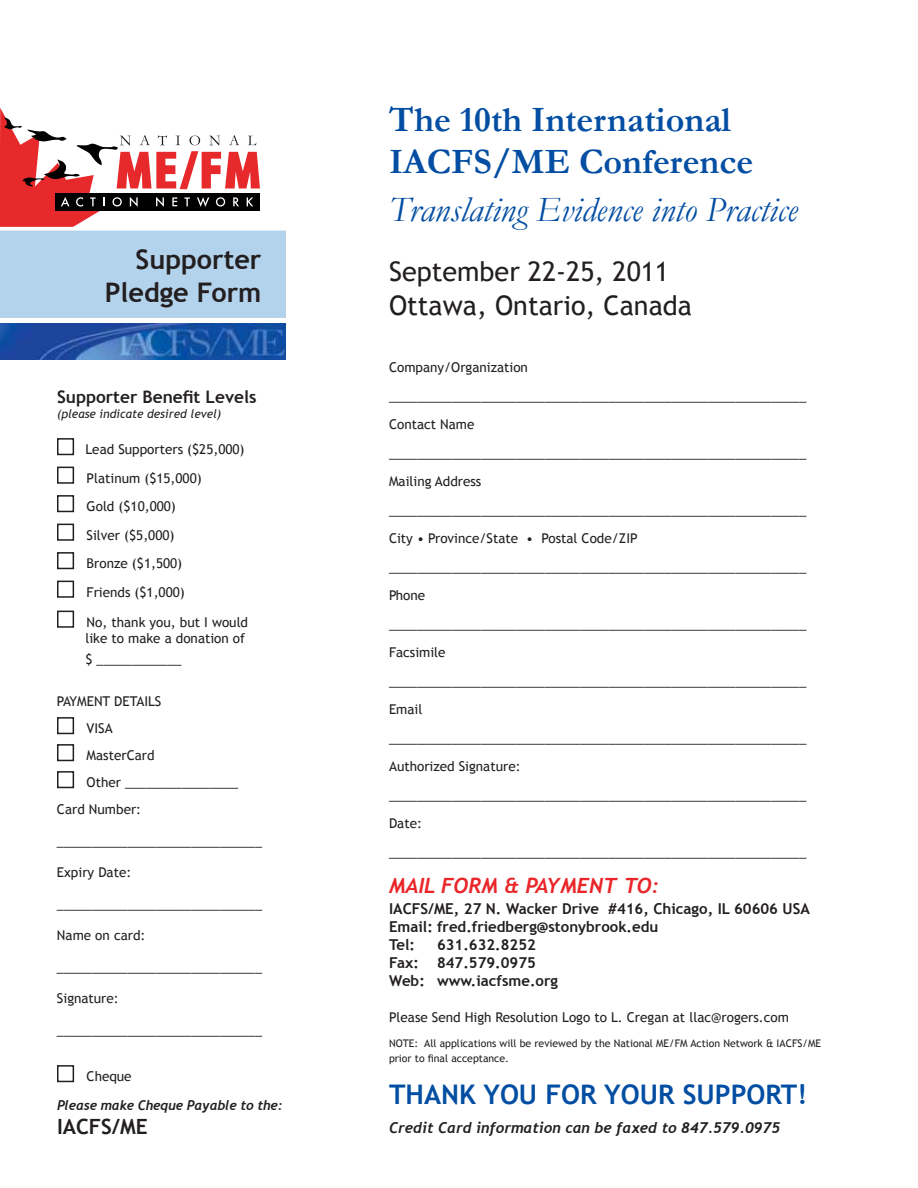
<style>
.page{position:relative;width:918px;height:1188px;background:#fff}
.page>*{position:absolute;margin:0;border:0;box-sizing:border-box;transform-origin:0 0}
.t1{font:700 36px/42px "Garamond";color:#034ea2}
.t2{font:italic 36px "Garamond";color:#034ea2}
.t3{font:27px/34.5px "Trebuchet MS";color:#231f20}
.t4{font:700 27px "Trebuchet MS";color:#034ea2}
.t5{font:700 27px/33px "Trebuchet MS";color:#231f20;text-align:right}
.t6{font:italic 700 21px "Trebuchet";color:#e9262a}
.t7{font:700 21px "Trebuchet MS";color:#231f20}
.t8{font:700 17.25px "Trebuchet MS";color:#231f20}
.t9{font:700 15px/18px "Trebuchet MS";color:#231f20}
.t10{font:italic 700 15px "Trebuchet";color:#231f20}
.t11{font:13.5px/28.5px "Trebuchet MS";color:#231f20}
.t12{font:italic 700 13.5px "Trebuchet";letter-spacing:-.01em;color:#231f20}
.t13{font:italic 12px "Trebuchet MS";color:#231f20}
.t14{font:10.5px/15px "Trebuchet MS";color:#231f20}
</style>
<div class="page">
<svg style="left:0;top:108px;width:260px;height:119px"></svg>
<div style="left:0;top:230px;width:286px;height:88px;background:#b3d3ed"></div>
<hr style="left:0;top:228px;width:298px;height:3px;background:#fff">
<div style="left:57px;top:438px;width:17px;height:17px;border:2px solid #231f20"></div>
<div style="left:57px;top:467px;width:17px;height:17px;border:2px solid #231f20"></div>
<div style="left:57px;top:495px;width:17px;height:17px;border:2px solid #231f20"></div>
<div style="left:57px;top:524px;width:17px;height:17px;border:2px solid #231f20"></div>
<div style="left:57px;top:552px;width:17px;height:17px;border:2px solid #231f20"></div>
<div style="left:57px;top:581px;width:17px;height:17px;border:2px solid #231f20"></div>
<div style="left:57px;top:611px;width:17px;height:17px;border:2px solid #231f20"></div>
<div style="left:57px;top:717px;width:17px;height:17px;border:2px solid #231f20"></div>
<div style="left:57px;top:744px;width:17px;height:17px;border:2px solid #231f20"></div>
<div style="left:57px;top:771px;width:17px;height:17px;border:2px solid #231f20"></div>
<div style="left:57px;top:1065px;width:17px;height:17px;border:2px solid #231f20"></div>
<img style="left:0;top:324px;width:286px;height:36px">
<h2 class="t5" style="left:105px;top:243px;width:158px">Supporter<br>Pledge Form</h2>
<p class="t8" style="left:57px;top:387px;width:201px">Supporter Benefit Levels</p>
<p class="t13" style="left:57px;top:407px;width:166px">(please indicate desired level)</p>
<p class="t11" style="left:86px;top:436px;width:161px">Lead Supporters ($25,000)<br>Platinum ($15,000)<br>Gold ($10,000)<br>Silver ($5,000)<br>Bronze ($1,500)<br>Friends ($1,000)</p>
<p class="t11" style="left:85px;top:614px;width:164px;line-height:16.5px">No, thank you, but I would like to make a donation of</p>
<p class="t11" style="left:85px;top:646px;width:98px">$ ____________</p>
<p class="t11" style="left:57px;top:688px;width:65px">PAYMENT DETAILS</p>
<p class="t11" style="left:87px;top:715px;width:15px">VISA</p>
<p class="t11" style="left:87px;top:742px;width:70px">MasterCard</p>
<p class="t11" style="left:87px;top:769px;width:153px">Other ________________</p>
<p class="t11" style="left:57px;top:796px;width:86px">Card Number:</p>
<p class="t11" style="left:57px;top:827px;width:207px">_____________________________</p>
<p class="t11" style="left:57px;top:859px;width:76px">Expiry Date:</p>
<p class="t11" style="left:57px;top:890px;width:207px">_____________________________</p>
<p class="t11" style="left:57px;top:922px;width:90px">Name on card:</p>
<p class="t11" style="left:57px;top:953px;width:207px">_____________________________</p>
<p class="t11" style="left:57px;top:985px;width:63px">Signature:</p>
<p class="t11" style="left:57px;top:1016px;width:207px">_____________________________</p>
<p class="t11" style="left:87px;top:1063px;width:47px">Cheque</p>
<p class="t12" style="left:57px;top:1097px;width:227px">Please make Cheque Payable to the:</p>
<h3 class="t7" style="left:57px;top:1113px;width:12px">iacfs</h3>
<h3 class="t7" style="left:112px;top:1113px;width:37px">/me</h3>
<h1 class="t1" style="left:389px;top:98px;width:366px">The 10th International<br>IACFS/ME Conference</h1>
<h1 class="t2" style="left:389px;top:188px;width:410px">Translating Evidence into Practice</h1>
<h2 class="t3" style="left:389px;top:254px;width:305px">September 22-25, 2011<br>Ottawa, Ontario, Canada</h2>
<p class="t11" style="left:389px;top:353px;width:419px">Company/Organization ___________________________________________________________ Contact Name ___________________________________________________________ Mailing Address ___________________________________________________________ City • Province/State • Postal Code/ZIP ___________________________________________________________ Phone ___________________________________________________________ Facsimile ___________________________________________________________ Email ___________________________________________________________ Authorized Signature: ___________________________________________________________ Date: ___________________________________________________________</p>
<h3 class="t6" style="left:389px;top:873px;width:272px">Mail form &amp; payment to:</h3>
<p class="t9" style="left:389px;top:899px;width:422px">IACFS/ME, 27 N. Wacker Drive #416, Chicago, IL 60606 USA<br>Email: fred.friedberg@stonybrook.edu<br>Tel:</p>
<p class="t9" style="left:389px;top:935px;width:170px;text-indent:48px">631.632.8252<br>Fax: 847.579.0975<br>Web: www.iacfsme.org</p>
<p class="t11" style="left:389px;top:1003px;width:401px">Please Send High Resolution Logo to L. Cregan at llac@rogers.com</p>
<p class="t14" style="left:389px;top:1036px;width:432px">NOTE : All applications will be reviewed by the National ME/FM Action Network &amp; IACFS/ME prior to final acceptance.</p>
<h2 class="t4" style="left:389px;top:1078px;width:420px">THANK YOU FOR YOUR SUPPORT!</h2>
<p class="t10" style="left:389px;top:1118px;width:393px">Credit Card information can be faxed to 847.579.0975</p>
</div>
